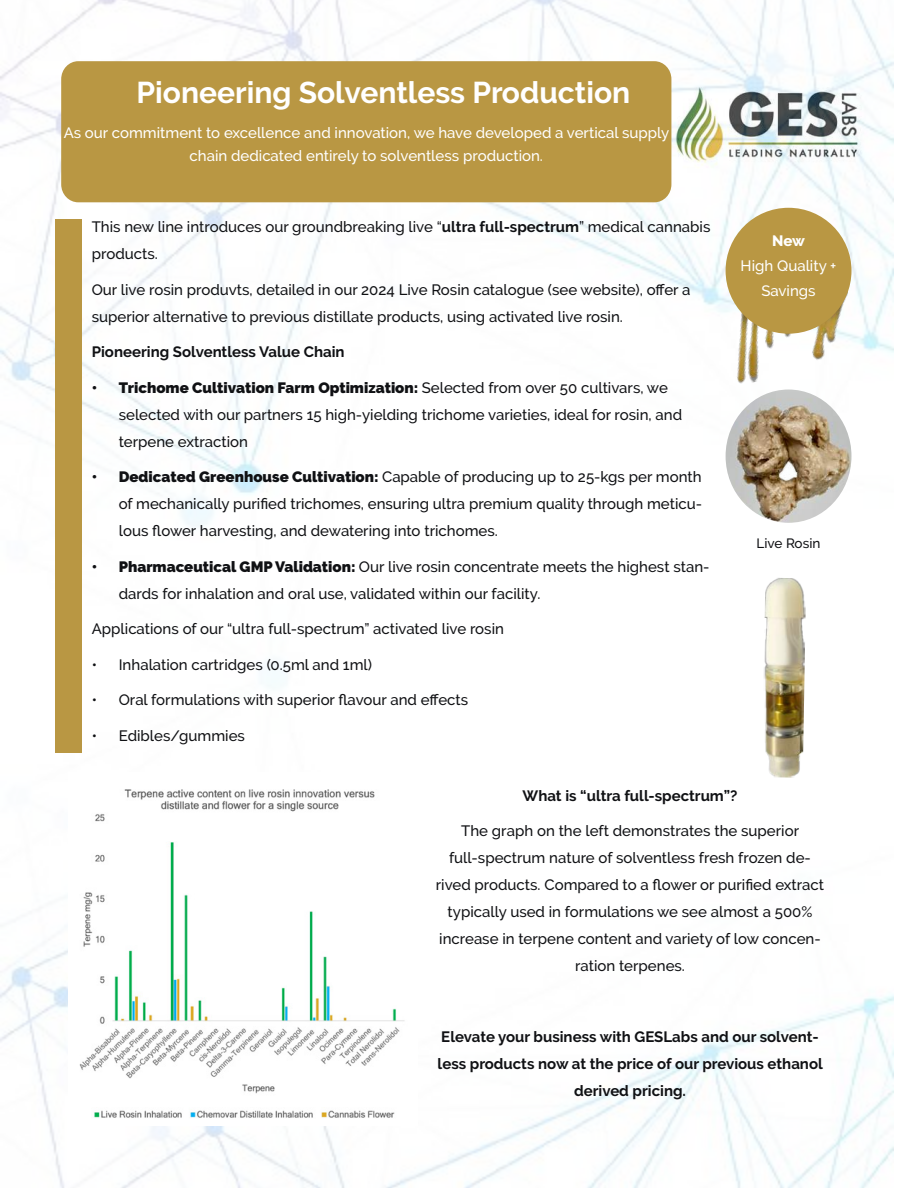
<style>
.page{position:relative;width:918px;height:1188px;background:#fff}
.page>*{position:absolute;margin:0;border:0;box-sizing:border-box;transform-origin:0 0}
.t1{font:700 30px "Raleway";color:#fff}
.t2{font:500 15px/27px "Raleway";color:#101114}
.t3{font:700 15px/27px "Raleway";color:#101114;text-align:center}
.t4{font:500 15px/22.5px "Raleway";color:#fff;text-align:center}
.t5{font:800 15px "Raleway";color:#fff}
.t6{font:500 13.5px "Raleway";color:#101114}
.s1{font-weight:700}
.s2{font-weight:900}
</style>
<div class="page">
<img style="left:0;top:0;width:893px;height:1188px">
<div style="left:61px;top:61px;width:610px;height:141px;background:#b99743;border-radius:18px"></div>
<img style="left:722px;top:281px;width:140px;height:104px">
<div style="left:726px;top:208px;width:125px;height:126px;background:#b99743;border-radius:50%"></div>
<img style="left:726px;top:390px;width:125px;height:133px">
<img style="left:762px;top:578px;width:44px;height:200px">
<div style="left:55px;top:219px;width:26px;height:533px;background:#b99743"></div>
<img style="left:68px;top:773px;width:350px;height:353px">
<h1 class="t1" style="left:137px;top:80px;width:495px">Pioneering Solventless Production</h1>
<p class="t4" style="left:64px;top:123px;width:607px">As our commitment to excellence and innovation, we have developed a vertical supply chain dedicated entirely to solventless production.</p>
<p class="t2" style="left:92px;top:215px;width:620px">This new line introduces our groundbreaking live “<span class="s1">ultra full-spectrum</span>” medical cannabis products.</p>
<p class="t2" style="left:92px;top:276px;width:600px">Our live rosin produvts, detailed in our 2024 Live Rosin catalogue (see website), offer a superior alternative to previous distillate products, using activated live rosin.</p>
<p class="t3" style="left:92px;top:340px;width:254px">Pioneering Solventless Value Chain</p>
<p class="t2" style="left:119px;top:375px;width:565px;text-indent:-27px"><span class="s2">• Trichome Cultivation Farm Optimization:</span> Selected from over 50 cultivars, we selected with our partners 15 high-yielding trichome varieties, ideal for rosin, and terpene extraction</p>
<p class="t2" style="left:119px;top:465px;width:585px;text-align:justify;text-indent:-27px"><span class="s2">• Dedicated Greenhouse Cultivation:</span> Capable of producing up to 25-kgs per month of mechanically purified trichomes, ensuring ultra premium quality through meticu&shy;lous flower harvesting, and dewatering into trichomes.</p>
<p class="t2" style="left:119px;top:554px;width:592px;text-indent:-27px"><span class="s2">• Pharmaceutical GMP Validation:</span> Our live rosin concentrate meets the highest stan&shy;dards for inhalation and oral use, validated within our facility.</p>
<p class="t2" style="left:92px;top:617px;width:414px">Applications of our “ultra full-spectrum” activated live rosin</p>
<p class="t2" style="left:92px;top:652px;width:282px">• Inhalation cartridges (0.5ml and 1ml)</p>
<p class="t2" style="left:92px;top:688px;width:378px">• Oral formulations with superior flavour and effects</p>
<p class="t2" style="left:92px;top:723px;width:155px">• Edibles/gummies</p>
<p class="t5" style="left:772px;top:232px;width:34px">New</p>
<p class="t4" style="left:741px;top:254px;width:97px;line-height:25px">High Quality +<br>Savings</p>
<p class="t6" style="left:757px;top:538px;width:65px">Live Rosin</p>
<p class="t3" style="left:523px;top:783px;width:216px">What is “ultra full-spectrum”?</p>
<p class="t2" style="left:436px;top:819px;width:390px;text-align:center">The graph on the left demonstrates the superior full-spectrum nature of solventless fresh frozen de&shy;rived products. Compared to a flower or purified extract typically used in formulations we see almost a 500% increase in terpene content and variety of low concen&shy;ration terpenes.</p>
<p class="t3" style="left:438px;top:1025px;width:387px">Elevate your business with GESLabs and our solvent&shy;less products now at the price of our previous ethanol derived pricing.</p>
</div>
